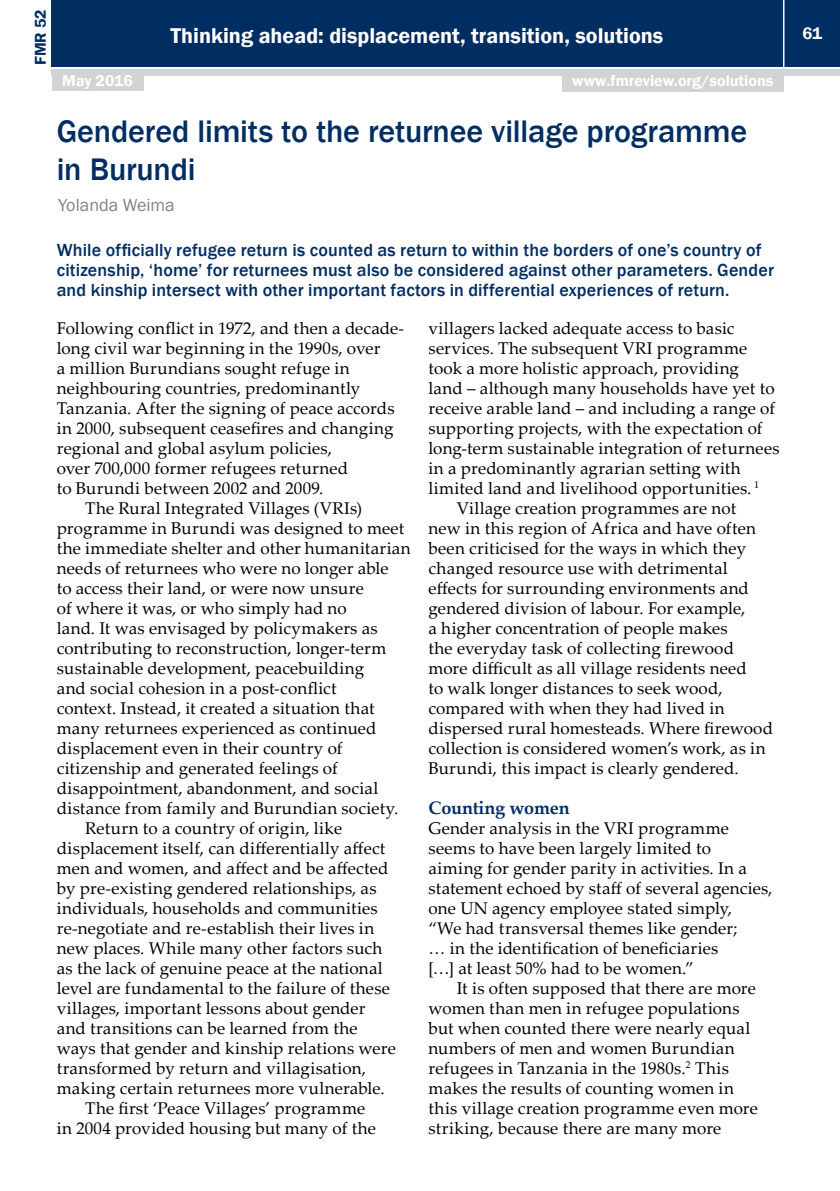
<style>
.page{position:relative;width:840px;height:1191px;background:#fff}
.page>*{position:absolute;margin:0;border:0;box-sizing:border-box;transform-origin:0 0}
.t1{font:500 32px/38px "Franklin Gothic";letter-spacing:-.005em;color:#002d62}
.t2{font:600 22px "Franklin Gothic";color:#fff}
.t3{font:500 18px/20px "Franklin Gothic";letter-spacing:.01em;color:#002d62}
.t4{font:700 18px "Palatino Linotype";letter-spacing:-.01em;color:#002d62}
.t5{font:18px "Franklin Gothic";color:#808285}
.t6{font:17px/20px "Palatino Linotype";letter-spacing:.01em;color:#000}
.t7{font:600 17px "Franklin Gothic";color:#fff}
.t8{font:600 16px "Franklin Gothic";color:#fff}
.t9{font:600 16px "Franklin Gothic";color:#002d62}
</style>
<div class="page">
<div style="left:52px;top:0;width:787px;height:66px;background:#002d62"></div>
<div style="left:52px;top:69px;width:787px;height:6px;background:#d1d3d4"></div>
<hr style="left:782px;top:0;width:2px;height:68px;background:#fff">
<div style="left:52px;top:73px;width:91px;height:18px;background:#d1d3d4"></div>
<div style="left:561px;top:74px;width:222px;height:18px;background:#d1d3d4"></div>
<p class="t9" style="left:31px;top:65px;width:57px;rotate:-90deg">FMR 52</p>
<p class="t2" style="left:170px;top:22px;width:494px">Thinking ahead: displacement, transition, solutions</p>
<p class="t8" style="left:62px;top:71px;width:72px">May 2016</p>
<p class="t8" style="left:572px;top:71px;width:203px">www.fmreview.org/solutions</p>
<h1 class="t1" style="left:57px;top:112px;width:691px">Gendered limits to the returnee village programme in Burundi</h1>
<p class="t5" style="left:58px;top:194px;width:118px">Yolanda Weima</p>
<p class="t3" style="left:57px;top:240px;width:718px">While officially refugee return is counted as return to within the borders of one’s country of citizenship, ‘home’ for returnees must also be considered against other parameters. Gender and kinship intersect with other important factors in differential experiences of return.</p>
<p class="t6" style="left:57px;top:317px;width:349px">Following conflict in 1972, and then a decade-</p>
<p class="t6" style="left:57px;top:337px;width:325px">long civil war beginning in the 1990s, over</p>
<p class="t6" style="left:57px;top:357px;width:294px">a million Burundians sought refuge in</p>
<p class="t6" style="left:57px;top:377px;width:305px">neighbouring countries, predominantly</p>
<p class="t6" style="left:57px;top:397px;width:339px">Tanzania. After the signing of peace accords</p>
<p class="t6" style="left:57px;top:417px;width:338px">in 2000, subsequent ceasefires and changing</p>
<p class="t6" style="left:57px;top:437px;width:276px">regional and global asylum policies,</p>
<p class="t6" style="left:57px;top:457px;width:293px">over 700,000 former refugees returned</p>
<p class="t6" style="left:57px;top:477px;width:268px">to Burundi between 2002 and 2009.</p>
<p class="t6" style="left:85px;top:497px;width:278px">The Rural Integrated Villages (VRIs)</p>
<p class="t6" style="left:57px;top:517px;width:349px">programme in Burundi was designed to meet</p>
<p class="t6" style="left:57px;top:537px;width:355px">the immediate shelter and other humanitarian</p>
<p class="t6" style="left:57px;top:557px;width:333px">needs of returnees who were no longer able</p>
<p class="t6" style="left:57px;top:577px;width:308px">to access their land, or were now unsure</p>
<p class="t6" style="left:57px;top:597px;width:291px">of where it was, or who simply had no</p>
<p class="t6" style="left:57px;top:617px;width:322px">land. It was envisaged by policymakers as</p>
<p class="t6" style="left:57px;top:637px;width:331px">contributing to reconstruction, longer-term</p>
<p class="t6" style="left:57px;top:657px;width:309px">sustainable development, peacebuilding</p>
<p class="t6" style="left:57px;top:677px;width:281px">and social cohesion in a post-conflict</p>
<p class="t6" style="left:57px;top:697px;width:319px">context. Instead, it created a situation that</p>
<p class="t6" style="left:57px;top:717px;width:321px">many returnees experienced as continued</p>
<p class="t6" style="left:57px;top:737px;width:287px">displacement even in their country of</p>
<p class="t6" style="left:57px;top:757px;width:282px">citizenship and generated feelings of</p>
<p class="t6" style="left:57px;top:777px;width:323px">disappointment, abandonment, and social</p>
<p class="t6" style="left:57px;top:797px;width:343px">distance from family and Burundian society.</p>
<p class="t6" style="left:85px;top:817px;width:258px">Return to a country of origin, like</p>
<p class="t6" style="left:57px;top:837px;width:330px">displacement itself, can differentially affect</p>
<p class="t6" style="left:57px;top:857px;width:333px">men and women, and affect and be affected</p>
<p class="t6" style="left:57px;top:877px;width:321px">by pre-existing gendered relationships, as</p>
<p class="t6" style="left:57px;top:897px;width:322px">individuals, households and communities</p>
<p class="t6" style="left:57px;top:917px;width:319px">re-negotiate and re-establish their lives in</p>
<p class="t6" style="left:57px;top:937px;width:327px">new places. While many other factors such</p>
<p class="t6" style="left:57px;top:957px;width:327px">as the lack of genuine peace at the national</p>
<p class="t6" style="left:57px;top:977px;width:334px">level are fundamental to the failure of these</p>
<p class="t6" style="left:57px;top:997px;width:310px">villages, important lessons about gender</p>
<p class="t6" style="left:57px;top:1017px;width:302px">and transitions can be learned from the</p>
<p class="t6" style="left:57px;top:1037px;width:340px">ways that gender and kinship relations were</p>
<p class="t6" style="left:57px;top:1057px;width:311px">transformed by return and villagisation,</p>
<p class="t6" style="left:57px;top:1077px;width:329px">making certain returnees more vulnerable.</p>
<p class="t6" style="left:85px;top:1097px;width:281px">The first ‘Peace Villages’ programme</p>
<p class="t6" style="left:57px;top:1117px;width:320px">in 2004 provided housing but many of the</p>
<p class="t6" style="left:428px;top:317px;width:307px">villagers lacked adequate access to basic</p>
<p class="t6" style="left:428px;top:337px;width:320px">services. The subsequent VRI programme</p>
<p class="t6" style="left:428px;top:357px;width:312px">took a more holistic approach, providing</p>
<p class="t6" style="left:428px;top:377px;width:347px">land – although many households have yet to</p>
<p class="t6" style="left:428px;top:397px;width:348px">receive arable land – and including a range of</p>
<p class="t6" style="left:428px;top:417px;width:335px">supporting projects, with the expectation of</p>
<p class="t6" style="left:428px;top:437px;width:352px">long-term sustainable integration of returnees</p>
<p class="t6" style="left:428px;top:457px;width:313px">in a predominantly agrarian setting with</p>
<p class="t6" style="left:428px;top:477px;width:332px">limited land and livelihood opportunities. <sup>1</sup></p>
<p class="t6" style="left:456px;top:497px;width:281px">Village creation programmes are not</p>
<p class="t6" style="left:428px;top:517px;width:329px">new in this region of Africa and have often</p>
<p class="t6" style="left:428px;top:537px;width:319px">been criticised for the ways in which they</p>
<p class="t6" style="left:428px;top:557px;width:301px">changed resource use with detrimental</p>
<p class="t6" style="left:428px;top:577px;width:322px">effects for surrounding environments and</p>
<p class="t6" style="left:428px;top:597px;width:318px">gendered division of labour. For example,</p>
<p class="t6" style="left:428px;top:617px;width:301px">a higher concentration of people makes</p>
<p class="t6" style="left:428px;top:637px;width:307px">the everyday task of collecting firewood</p>
<p class="t6" style="left:428px;top:657px;width:320px">more difficult as all village residents need</p>
<p class="t6" style="left:428px;top:677px;width:295px">to walk longer distances to seek wood,</p>
<p class="t6" style="left:428px;top:697px;width:297px">compared with when they had lived in</p>
<p class="t6" style="left:428px;top:717px;width:346px">dispersed rural homesteads. Where firewood</p>
<p class="t6" style="left:428px;top:737px;width:338px">collection is considered women’s work, as in</p>
<p class="t6" style="left:428px;top:757px;width:311px">Burundi, this impact is clearly gendered.</p>
<p class="t4" style="left:428px;top:795px;width:143px">Counting women</p>
<p class="t6" style="left:428px;top:817px;width:345px">Gender analysis in the VRI programme seems to have been largely limited to<br>aiming for gender parity in activities. In a statement echoed by staff of several agencies, one UN agency employee stated simply,<br>“We had transversal themes like gender;<br>… in the identification of beneficiaries<br>[…] at least 50% had to be women.”</p>
<p class="t6" style="left:428px;top:977px;width:331px;text-indent:28px">It is often supposed that there are more women than men in refugee populations but when counted there were nearly equal numbers of men and women Burundian refugees in Tanzania in the 1980s.<sup>2</sup> This makes the results of counting women in this village creation programme even more striking, because there are many more</p>
<p class="t7" style="left:801px;top:23px;width:21px">61</p>
</div>
